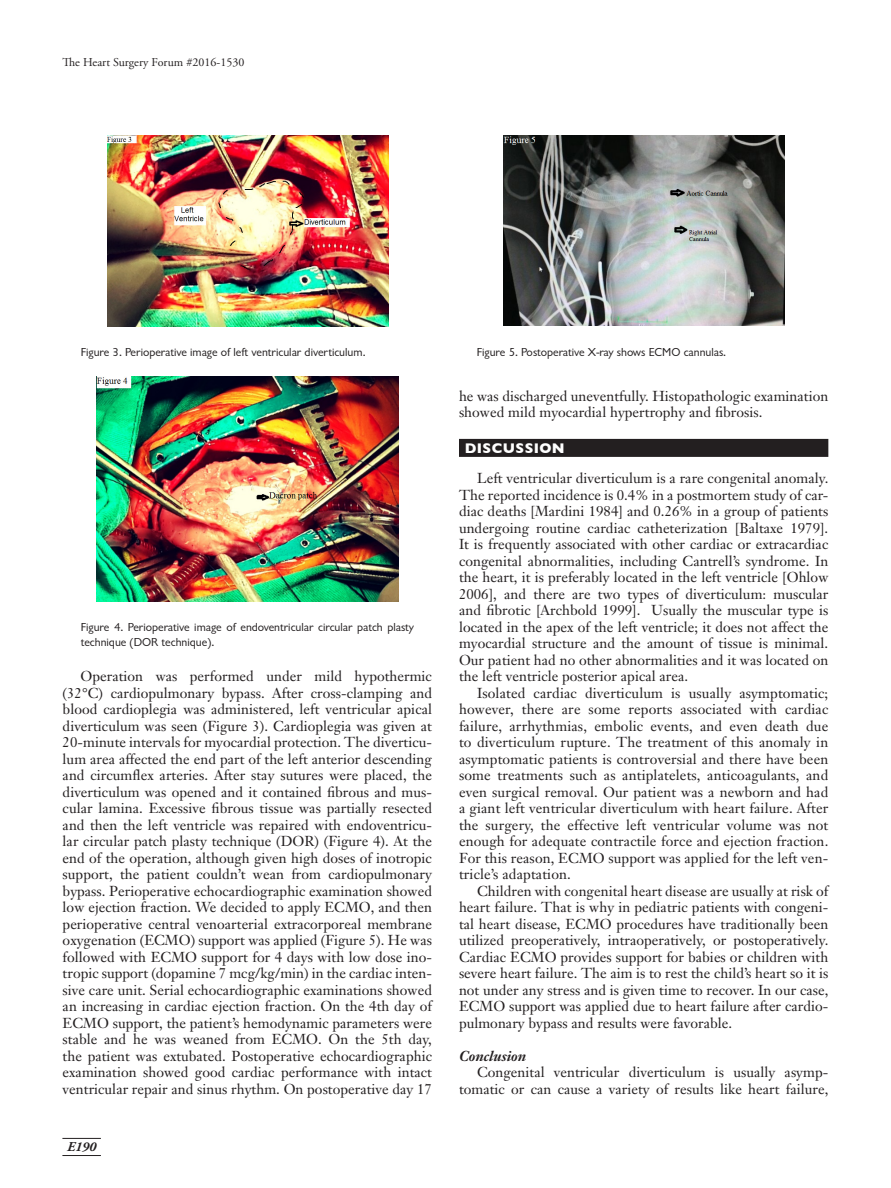
<style>
.page{position:relative;width:891px;height:1188px;background:#fff}
.page>*{position:absolute;margin:0;border:0;box-sizing:border-box;transform-origin:0 0}
.Body_Text{font:14.25px/16.5px "Janson Text";letter-spacing:.005em;color:#231f20;text-align:justify}
.t1{font:700 14.25px "Gill Sans";letter-spacing:.03em;color:#fff}
.t2{font:italic 700 14.25px "Janson Text";letter-spacing:.005em;color:#231f20}
.Page_Numbers{font:italic 700 13.5px "Adobe Garamond Pro";color:#231f20}
.Figure_Legend{font:12px/15px "Classical Sans Regular DTC";color:#231f20}
.t3{font:12px "Adobe Garamond Pro";letter-spacing:.005em;color:#231f20}
</style>
<div class="page">
<hr style="left:62px;top:1138px;width:39px;height:1px;background:#231f20">
<hr style="left:62px;top:1155px;width:39px;height:1px;background:#231f20">
<div style="left:459px;top:439px;width:369px;height:18px;background:#231f20"></div>
<img style="left:107px;top:136px;width:281px;height:191px">
<img style="left:96px;top:377px;width:303px;height:224px">
<img style="left:503px;top:136px;width:281px;height:190px">
<p class="t3" style="left:62px;top:55px;width:184px">The Heart Surgery Forum #2016-1530</p>
<p class="Figure_Legend" style="left:81px;top:345px;width:286px">Figure 3. Perioperative image of left ventricular diverticulum.</p>
<p class="Figure_Legend" style="left:81px;top:619px;width:335px">Figure 4. Perioperative image of endoventricular circular patch plasty technique (DOR technique).</p>
<p class="Body_Text" style="left:63px;top:668px;width:371px;text-indent:18px">Operation was performed under mild hypothermic (32°C) cardiopulmonary bypass. After cross-clamping and blood cardioplegia was administered, left ventricular apical diverticulum was seen (Figure 3). Cardioplegia was given at 20-minute intervals for myocardial protection. The diverticu&shy;lum area affected the end part of the left anterior descending and circumflex arteries. After stay sutures were placed, the diverticulum was opened and it contained fibrous and mus&shy;cular lamina. Excessive fibrous tissue was partially resected and then the left ventricle was repaired with endoventricu&shy;lar circular patch plasty technique (DOR) (Figure 4). At the end of the operation, although given high doses of inotropic support, the patient couldn’t wean from cardiopulmonary bypass. Perioperative echocardiographic examination showed low ejection fraction. We decided to apply ECMO, and then perioperative central venoarterial extracorporeal membrane oxygenation (ECMO) support was applied (Figure 5). He was followed with ECMO support for 4 days with low dose ino&shy;tropic support (dopamine 7 mcg/kg/min) in the cardiac inten&shy;sive care unit. Serial echocardiographic examinations showed an increasing in cardiac ejection fraction. On the 4th day of ECMO support, the patient’s hemodynamic parameters were stable and he was weaned from ECMO. On the 5th day, the patient was extubated. Postoperative echocardiographic examination showed good cardiac performance with intact ventricular repair and sinus rhythm. On postoperative day 17</p>
<p class="Page_Numbers" style="left:67px;top:1139px;width:31px">E190</p>
<p class="Figure_Legend" style="left:477px;top:345px;width:251px">Figure 5. Postoperative X-ray shows ECMO cannulas.</p>
<p class="Body_Text" style="left:459px;top:387px;width:371px">he was discharged uneventfully. Histopathologic examination showed mild myocardial hypertrophy and fibrosis.</p>
<h1 class="t1" style="left:465px;top:437px;width:102px">DISCUSSION</h1>
<p class="Body_Text" style="left:459px;top:470px;width:371px;text-indent:18px">Left ventricular diverticulum is a rare congenital anomaly.<br>The reported incidence is 0.4% in a postmortem study of car&shy;diac deaths [Mardini 1984] and 0.26% in a group of patients undergoing routine cardiac catheterization [Baltaxe 1979].<br>It is frequently associated with other cardiac or extracardiac congenital abnormalities, including Cantrell’s syndrome. In the heart, it is preferably located in the left ventricle [Ohlow 2006], and there are two types of diverticulum: muscular and fibrotic [Archbold 1999]. Usually the muscular type is located in the apex of the left ventricle; it does not affect the myocardial structure and the amount of tissue is minimal.<br>Our patient had no other abnormalities and it was located on the left ventricle posterior apical area.</p>
<p class="Body_Text" style="left:459px;top:684px;width:371px;text-indent:18px">Isolated cardiac diverticulum is usually asymptomatic; however, there are some reports associated with cardiac failure, arrhythmias, embolic events, and even death due to diverticulum rupture. The treatment of this anomaly in asymptomatic patients is controversial and there have been some treatments such as antiplatelets, anticoagulants, and even surgical removal. Our patient was a newborn and had a giant left ventricular diverticulum with heart failure. After the surgery, the effective left ventricular volume was not enough for adequate contractile force and ejection fraction.<br>For this reason, ECMO support was applied for the left ven&shy;tricle’s adaptation.</p>
<p class="Body_Text" style="left:459px;top:882px;width:371px;text-indent:18px">Children with congenital heart disease are usually at risk of heart failure. That is why in pediatric patients with congeni&shy;tal heart disease, ECMO procedures have traditionally been utilized preoperatively, intraoperatively, or postoperatively.<br>Cardiac ECMO provides support for babies or children with severe heart failure. The aim is to rest the child’s heart so it is not under any stress and is given time to recover. In our case, ECMO support was applied due to heart failure after cardio&shy;pulmonary bypass and results were favorable.</p>
<h2 class="t2" style="left:459px;top:1046px;width:69px">Conclusion</h2>
<p class="Body_Text" style="left:459px;top:1064px;width:371px;text-align:right">Congenital ventricular diverticulum is usually asymp&shy;tomatic or can cause a variety of results like heart failure,</p>
</div>
